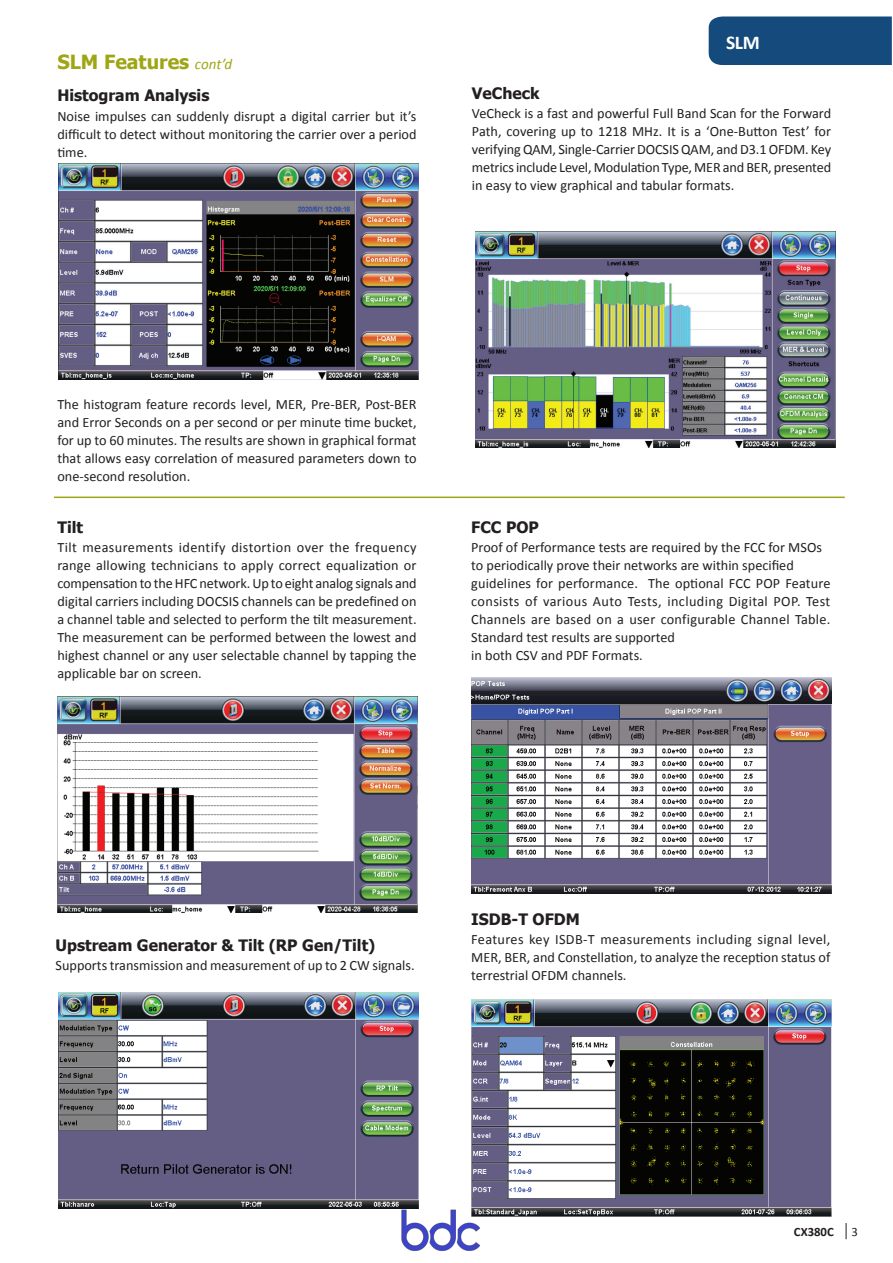
<style>
.page{position:relative;width:893px;height:1263px;background:#fff}
.page>*{position:absolute;margin:0;border:0;box-sizing:border-box;transform-origin:0 0}
.t1{font:700 19.5px "Tahoma";color:#9ea615}
.t2{font:700 19.5px "Calibri";color:#fff}
.t3{font:700 15.75px "Tahoma";color:#231f20}
.t4{font:14.25px/18px "Calibri";color:#231f20;text-align:justify}
.t5{font:700 12.75px "Calibri";color:#231f20}
.t6{font:12.75px "Calibri";color:#231f20}
.s1{font-family:"Calibri";font-weight:400;font-style:italic;font-size:15px}
</style>
<div class="page">
<svg style="left:846px;top:1223px;width:1px;height:16px"></svg>
<hr style="left:54px;top:497px;width:791px;height:1px;background:#9ea615">
<img style="left:58px;top:163px;width:360px;height:216px">
<div style="left:709px;top:17px;width:183px;height:48px;background:#144a7c"></div>
<img style="left:57px;top:697px;width:360px;height:216px">
<img style="left:471px;top:677px;width:360px;height:216px">
<img style="left:476px;top:232px;width:360px;height:216px">
<img style="left:59px;top:993px;width:359px;height:215px">
<img style="left:471px;top:1000px;width:360px;height:216px">
<img style="left:401px;top:1209px;width:79px;height:42px">
<h1 class="t1" style="left:57px;top:48px;width:176px">SLM Features <span class="s1">cont’d</span></h1>
<p class="t3" style="left:57px;top:85px;width:154px">Histogram Analysis</p>
<p class="t4" style="left:57px;top:107px;width:361px">Noise impulses can suddenly disrupt a digital carrier but it’s difficult to detect without monitoring the carrier over a period time.</p>
<h1 class="t2" style="left:726px;top:30px;width:35px">SLM</h1>
<p class="t3" style="left:472px;top:82px;width:69px">VeCheck</p>
<p class="t4" style="left:472px;top:104px;width:361px">VeCheck is a fast and powerful Full Band Scan for the Forward Path, covering up to 1218 MHz. It is a ‘One-Button Test’ for verifying QAM, Single-Carrier DOCSIS QAM, and D3.1 OFDM. Key metrics include Level, Modulation Type, MER and BER, presented in easy to view graphical and tabular formats.</p>
<p class="t4" style="left:57px;top:395px;width:361px">The histogram feature records level, MER, Pre-BER, Post-BER and Error Seconds on a per second or per minute time bucket, for up to 60 minutes. The results are shown in graphical format that allows easy correlation of measured parameters down to one-second resolution.</p>
<p class="t3" style="left:57px;top:516px;width:27px">Tilt</p>
<p class="t4" style="left:57px;top:539px;width:361px">Tilt measurements identify distortion over the frequency range allowing technicians to apply correct equalization or compensation to the HFC network. Up to eight analog signals and digital carriers including DOCSIS channels can be predefined on a channel table and selected to perform the tilt measurement.<br>The measurement can be performed between the lowest and highest channel or any user selectable channel by tapping the applicable bar on screen.</p>
<p class="t3" style="left:471px;top:516px;width:69px">FCC POP</p>
<p class="t4" style="left:471px;top:539px;width:361px;text-align:left">Proof of Performance tests are required by the FCC for MSOs to periodically prove their networks are within specified guidelines for performance. The optional FCC POP Feature consists of various Auto Tests, including Digital POP. Test Channels are based on a user configurable Channel Table.<br>Standard test results are supported<br>in both CSV and PDF Formats.</p>
<p class="t3" style="left:55px;top:934px;width:321px">Upstream Generator &amp; Tilt (RP Gen/Tilt)</p>
<p class="t4" style="left:55px;top:956px;width:361px">Supports transmission and measurement of up to 2 CW signals.</p>
<p class="t3" style="left:471px;top:908px;width:110px">ISDB-T OFDM</p>
<p class="t4" style="left:471px;top:931px;width:361px">Features key ISDB-T measurements including signal level, MER, BER, and Constellation, to analyze the reception status of terrestrial OFDM channels.</p>
<p class="t5" style="left:794px;top:1223px;width:41px">CX380C</p>
<p class="t6" style="left:851px;top:1223px;width:8px">3</p>
</div>
